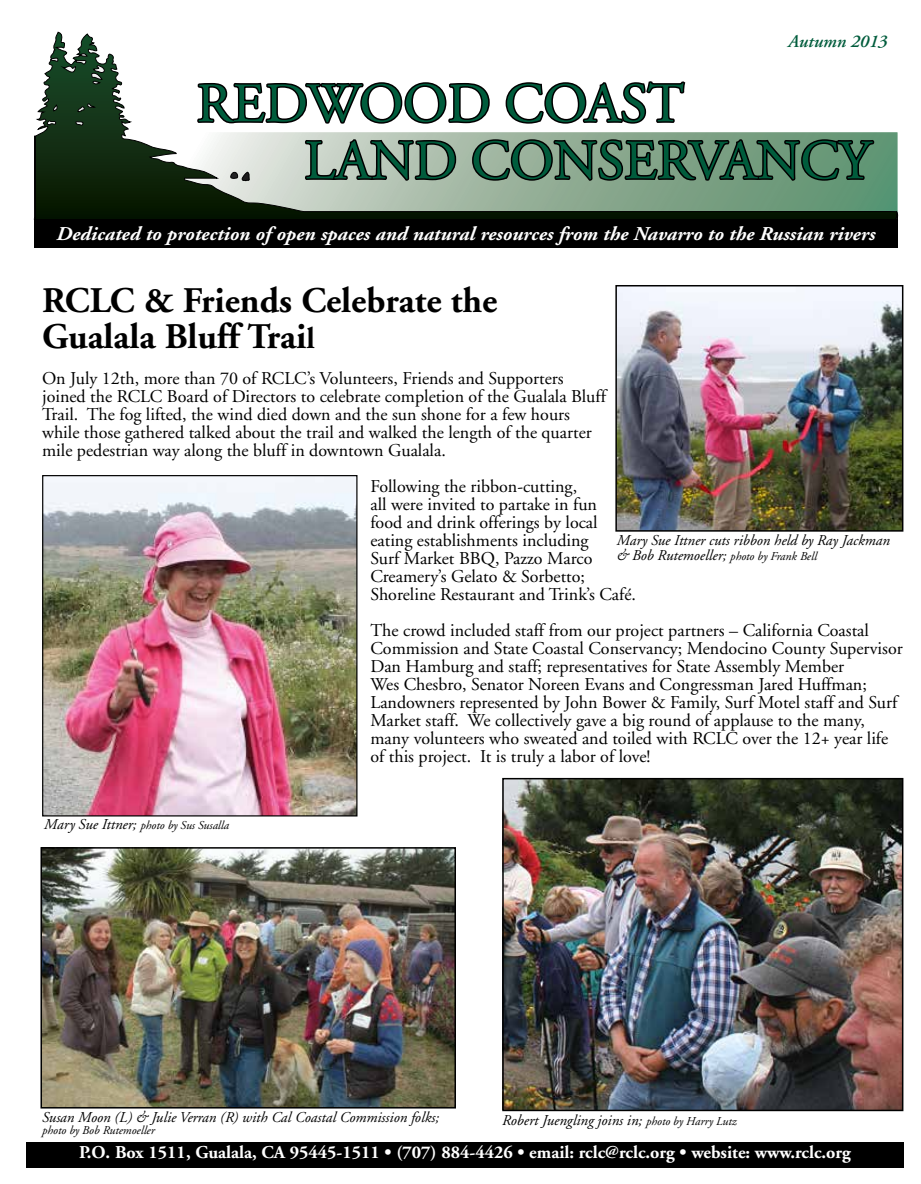
<style>
.page{position:relative;width:921px;height:1184px;background:#fff}
.page>*{position:absolute;margin:0;border:0;box-sizing:border-box;transform-origin:0 0}
.t1{font:55.5px "Adobe Garamond";color:#005c3c}
.t2{font:700 36px/36px "Adobe Garamond";color:#000}
.t3{font:italic 700 19.5px "Adobe Garamond";color:#fff;scale:1.04 1}
.t4{font:18px/18px "Adobe Garamond";color:#000}
.t5{font:700 18px "Adobe Garamond";color:#fff}
.t6{font:italic 600 18px "Adobe Garamond";color:#005c3c}
.t7{font:italic 15px/15px "Adobe Garamond";color:#000}
.t8{font:italic 12px "Adobe Garamond";color:#000}
.s1{font-size:30px}
.s2{font-size:12px}
.s3{font-size:15px}
</style>
<div class="page">
<svg style="left:35px;top:32px;width:862px;height:104px"></svg>
<svg style="left:47px;top:120px;width:9px;height:6px"></svg>
<svg style="left:75px;top:121px;width:9px;height:5px"></svg>
<svg style="left:53px;top:104px;width:5px;height:7px"></svg>
<svg style="left:50px;top:53px;width:55px;height:31px;background:#375741"></svg>
<svg style="left:77px;top:103px;width:18px;height:9px"></svg>
<svg style="left:196px;top:81px;width:295px;height:44px"></svg>
<svg style="left:504px;top:81px;width:183px;height:44px"></svg>
<svg style="left:34px;top:136px;width:864px;height:88px;background:#617664"></svg>
<div style="left:34px;top:219px;width:863px;height:28px;background:#000"></div>
<div style="left:26px;top:1142px;width:878px;height:26px;background:#000"></div>
<img style="left:43px;top:850px;width:410px;height:255px">
<div style="left:40px;top:847px;width:416px;height:261px;border:2px solid #000"></div>
<img style="left:618px;top:288px;width:282px;height:240px">
<div style="left:615px;top:285px;width:288px;height:246px;border:2px solid #000"></div>
<img style="left:44px;top:477px;width:311px;height:337px">
<div style="left:42px;top:475px;width:315px;height:341px;border:1px solid #000"></div>
<img style="left:505px;top:780px;width:395px;height:328px">
<div style="left:502px;top:777px;width:401px;height:334px;border:2px solid #000"></div>
<p class="t6" style="left:788px;top:32px;width:101px">Autumn 2013</p>
<h1 class="t1" style="left:197px;top:74px;width:80px">Redwood</h1>
<h1 class="t1" style="left:505px;top:74px;width:75px">Coast</h1>
<h1 class="t1" style="left:305px;top:131px;width:73px">Land</h1>
<h1 class="t1" style="left:471px;top:131px;width:76px">Conservancy</h1>
<p class="t3" style="left:57px;top:223px;width:789px">Dedicated to protection of open spaces and natural resources from the Navarro to the Russian rivers</p>
<h2 class="t2" style="left:42px;top:283px;width:457px">RCLC &amp; Friends Celebrate the<br>Gualala Bluff Trai<span class="s1">l</span></h2>
<p class="t4" style="left:42px;top:369px;width:565px">On July 12th, more than 70 of RCLC’s Volunteers, Friends and Supporters joined the RCLC Board of Directors to celebrate completion of the Gualala Bluff Trail. The fog lifted, the wind died down and the sun shone for a few hours while those gathered talked about the trail and walked the length of the quarter mile pedestrian way along the bluff in downtown Gualala.</p>
<p class="t4" style="left:370px;top:477px;width:267px">Following the ribbon-cutting,<br>all were invited to partake in fun<br>food and drink offerings by local eating establishments including<br>Surf Market BBQ, Pazzo Marco Creamery’s Gelato &amp; Sorbetto; Shoreline Restaurant and Trink’s Café.</p>
<p class="t4" style="left:370px;top:621px;width:534px">The crowd included staff from our project partners – California Coastal Commission and State Coastal Conservancy; Mendocino County Supervisor Dan Hamburg and staff; representatives for State Assembly Member<br>Wes Chesbro, Senator Noreen Evans and Congressman Jared Huffman; Landowners represented by John Bower &amp; Family, Surf Motel staff and Surf Market staff. We collectively gave a big round of applause to the many, many volunteers who sweated and toiled with RCLC over the 12+ year life of this project. It is truly a labor of love!</p>
<p class="t7" style="left:617px;top:532px;width:275px">Mary Sue Ittner cuts ribbon held by Ray Jackman &amp; Bob Rutemoeller; <span class="s2">photo by Frank Bell</span></p>
<p class="t8" style="left:44px;top:818px;width:186px"><span class="s3">Mary Sue Ittner;</span> photo by Sus Susalla</p>
<p class="t7" style="left:42px;top:1109px;width:398px">Susan Moon (L) &amp; Julie Verran (R) with Cal Coastal Commission folks;</p>
<p class="t8" style="left:42px;top:1123px;width:114px">photo by Bob Rutemoeller</p>
<p class="t7" style="left:502px;top:1113px;width:236px">Robert Juengling joins in; <span class="s2">photo by Harry Lutz</span></p>
<p class="t5" style="left:79px;top:1142px;width:773px">P.O. Box 1511, Gualala, CA 95445-1511 • (707) 884-4426 • email: rclc@rclc.org • website: www.rclc.org</p>
</div>
